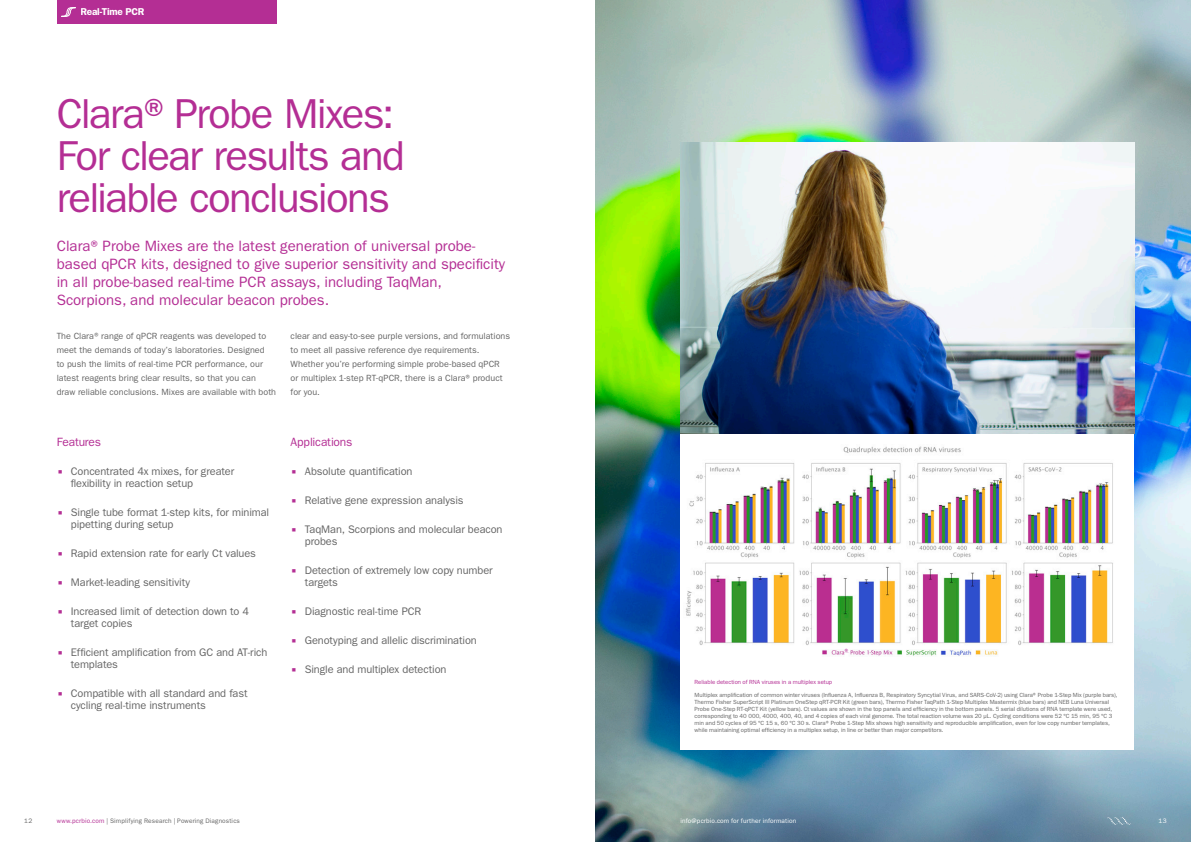
<style>
.page{position:relative;width:1191px;height:842px;background:#fff}
.page>*{position:absolute;margin:0;border:0;box-sizing:border-box;transform-origin:0 0}
.NEW_Page_Title{font:42px/42px "ITC Franklin Gothic Std";letter-spacing:-.04em;color:#b42e94}
.NEW_Lead_Paragraph_1{font:15px/18px "ITC Franklin Gothic Std";color:#b42e94}
.NEW_Features_App_Subtitle{font:12px "ITC Franklin Gothic Std";letter-spacing:-.015em;color:#b42e94}
.t1{font:11px/12px "ITC Franklin Gothic Std";letter-spacing:-.01em;color:#656565}
.t2{font:600 10px "ITC Franklin Gothic Std";letter-spacing:-.02em;color:#fff}
.NEW_Body_Copy{font:9px/14px "ITC Franklin Gothic Std";letter-spacing:.005em;color:#656565}
.NEW_Page_Title-2{font:7.5px "ITC Franklin Gothic Std";color:#b42e94}
.t3{font:6.5px "ITC Franklin Gothic Std";letter-spacing:.02em;color:#656565}
.t4{font:6.5px "ITC Franklin Gothic Std";letter-spacing:.02em;color:#fff}
.NEW_Figure_Header{font:6px/7px "ITC Franklin Gothic Std";letter-spacing:-.005em;color:#656565}
.NEW_Figure_Header-2{font:6px "ITC Franklin Gothic Std";letter-spacing:-.005em;color:#b42e94}
.s1{font-family:"Lucida Sans Std";color:#b42e94}
.s2{color:#b42e94}
</style>
<div class="page">
<img style="left:595px;top:0;width:596px;height:842px">
<div style="left:680px;top:434px;width:454px;height:316px;background:#fff"></div>
<img style="left:686px;top:446px;width:427px;height:211px">
<img style="left:680px;top:143px;width:454px;height:291px">
<svg style="left:844px;top:648px;width:6px;height:4px"></svg>
<div style="left:81px;top:0;width:195px;height:24px;background:#b42e94"></div>
<div style="left:57px;top:0;width:24px;height:24px;background:#b42e94"></div>
<svg style="left:61px;top:7px;width:15px;height:10px"></svg>
<svg style="left:1107px;top:817px;width:24px;height:8px"></svg>
<p class="t2" style="left:81px;top:6px;width:65px">Real-Time PCR</p>
<p class="NEW_Page_Title" style="left:57px;top:93px;width:339px">Clara®Probe Mixes:</p>
<p class="NEW_Page_Title" style="left:57px;top:135px;width:350px">For clear results and reliable conclusions</p>
<p class="NEW_Lead_Paragraph_1" style="left:57px;top:237px;width:450px">Clara®Probe Mixes are the latest generation of universal probe&shy;based qPCR kits, designed to give superior sensitivity and specificity in all probe-based real-time PCR assays, including TaqMan, Scorpions, and molecular beacon probes.</p>
<p class="NEW_Body_Copy" style="left:57px;top:329px;width:221px">The Clara®range of qPCR reagents was developed to meet the demands of today’s laboratories. Designed<br>to push the limits of real-time PCR performance, our latest reagents bring clear results, so that you can draw reliable conclusions. Mixes are available with both</p>
<p class="NEW_Body_Copy" style="left:291px;top:329px;width:221px">clear and easy-to-see purple versions, and formulations to meet all passive reference dye requirements.<br>Whether you’re performing simple probe-based qPCR<br>or multiplex 1-step RT-qPCR, there is a Clara®product for you.</p>
<p class="NEW_Features_App_Subtitle" style="left:57px;top:435px;width:46px">Features</p>
<p class="t1" style="left:71px;top:466px;width:165px;text-indent:-14px"><span class="s1">•</span> Concentrated 4x mixes, for greater flexibility in reaction setup</p>
<p class="t1" style="left:71px;top:507px;width:200px;text-indent:-14px"><span class="s1">•</span> Single tube format 1-step kits, for minimal pipetting during setup</p>
<p class="t1" style="left:57px;top:548px;width:201px"><span class="s1">•</span> Rapid extension rate for early Ct values</p>
<p class="t1" style="left:57px;top:577px;width:135px"><span class="s1">•</span> Market-leading sensitivity</p>
<p class="t1" style="left:71px;top:606px;width:180px;text-indent:-14px"><span class="s1">•</span> Increased limit of detection down to 4 target copies</p>
<p class="t1" style="left:71px;top:647px;width:198px;text-indent:-14px"><span class="s1">•</span> Efficient amplification from GC and AT-rich templates</p>
<p class="t1" style="left:71px;top:688px;width:178px;text-indent:-14px"><span class="s1">•</span> Compatible with all standard and fast cycling real-time instruments</p>
<p class="NEW_Features_App_Subtitle" style="left:291px;top:435px;width:63px">Applications</p>
<p class="t1" style="left:291px;top:466px;width:123px"><span class="s1">•</span> Absolute quantification</p>
<p class="t1" style="left:291px;top:495px;width:174px"><span class="s1">•</span> Relative gene expression analysis</p>
<p class="t1" style="left:305px;top:524px;width:199px;text-indent:-14px"><span class="s1">•</span> TaqMan, Scorpions and molecular beacon probes</p>
<p class="t1" style="left:305px;top:565px;width:189px;text-indent:-14px"><span class="s1">•</span> Detection of extremely low copy number targets</p>
<p class="t1" style="left:291px;top:606px;width:132px"><span class="s1">•</span> Diagnostic real-time PCR</p>
<p class="t1" style="left:291px;top:635px;width:188px"><span class="s1">•</span> Genotyping and allelic discrimination</p>
<p class="t1" style="left:291px;top:664px;width:157px"><span class="s1">•</span> Single and multiplex detection</p>
<p class="NEW_Page_Title-2" style="left:844px;top:647px;width:7px">®</p>
<p class="NEW_Figure_Header-2" style="left:694px;top:679px;width:139px">Reliable detection of RNA viruses in a multiplex setup</p>
<p class="NEW_Figure_Header" style="left:694px;top:691px;width:424px">Multiplex amplification of common winter viruses (Influenza A, Influenza B, Respiratory Syncytial Virus, and SARS-CoV-2) using Clara®Probe 1-Step Mix (purple bars), Thermo Fisher SuperScript III Platinum OneStep qRT-PCR Kit (green bars), Thermo Fisher TaqPath 1-Step Multiplex Mastermix (blue bars) and NEB Luna Universal Probe One-Step RT-qPCT Kit (yellow bars). Ct values are shown in the top panels and efficiency in the bottom panels. 5 serial dilutions of RNA template were used, corresponding to 40 000, 4000, 400, 40, and 4 copies of each viral genome. The total reaction volume was 20 µL. Cycling conditions were 52 °C 15 min, 95 °C 3 min and 50 cycles of 95 °C 15 s, 60 °C 30 s. Clara® Probe 1-Step Mix shows high sensitivity and reproducible amplification, even for low copy number templates, while maintaining optimal efficiency in a multiplex setup, in line or better than major competitors.</p>
<p class="t3" style="left:24px;top:817px;width:10px">12</p>
<p class="t3" style="left:57px;top:817px;width:185px"><span class="s2">www.pcrbio.com</span> | Simplifying Research | Powering Diagnostics</p>
<p class="t4" style="left:680px;top:817px;width:117px">info@pcrbio.com for further information</p>
<p class="t4" style="left:1158px;top:817px;width:10px">13</p>
</div>
